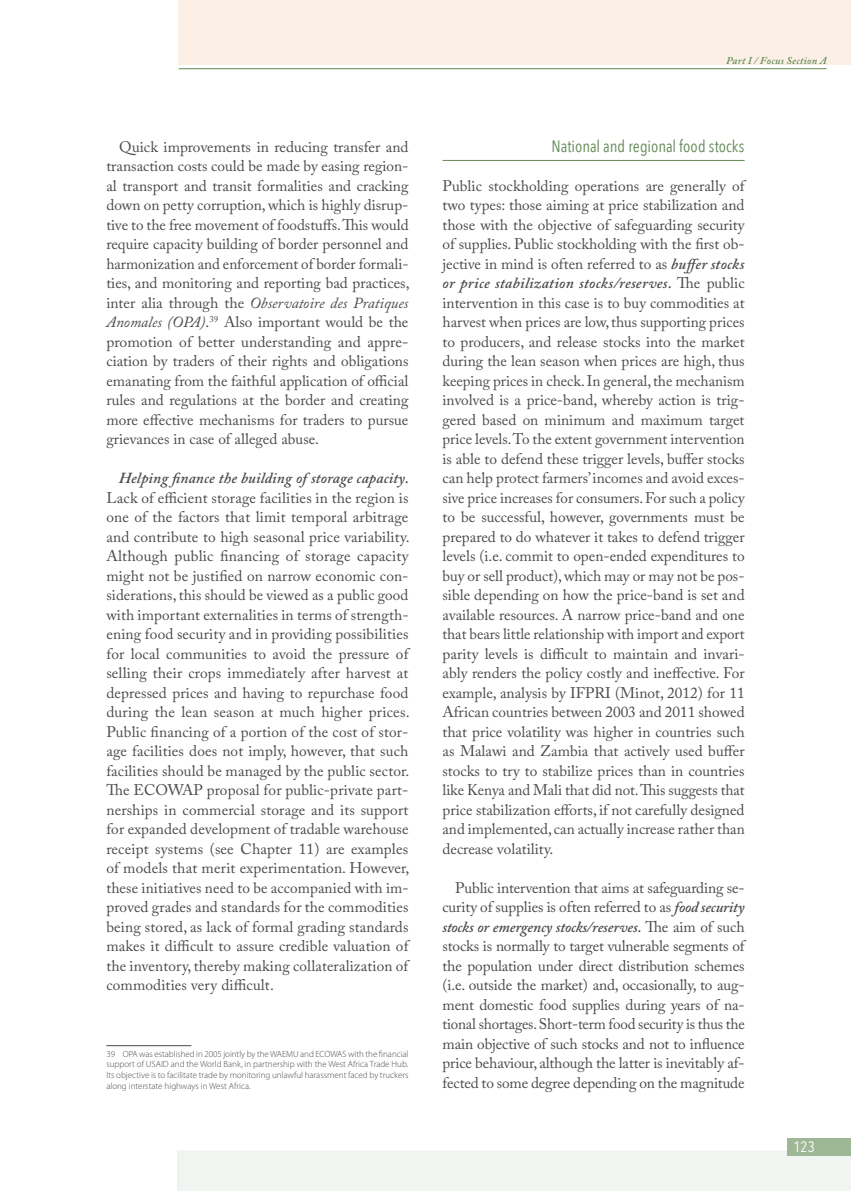
<style>
.page{position:relative;width:851px;height:1191px;background:#fff}
.page>*{position:absolute;margin:0;border:0;box-sizing:border-box;transform-origin:0 0}
.t1{font:16.5px "Avenir Next Condensed";color:#638b57}
.t2{font:15.3px/19.5px "Adobe Caslon Pro";color:#4a4a49;text-align:justify}
.t3{font:italic 600 15.3px "Adobe Caslon Pro";letter-spacing:.01em;color:#4a4a49}
.t4{font:15px "Avenir Next Condensed";color:#fff}
.t5{font:italic 600 10.5px "Adobe Caslon Pro";letter-spacing:.03em;color:#638b57}
.t6{font:300 9px/10.8px "Myriad Pro";color:#4a4a49;text-align:justify}
.s1{font-style:italic}
.s2{font-weight:600;font-style:italic}
</style>
<div class="page">
<div style="left:177px;top:1151px;width:673px;height:40px;background:#f0f5f2"></div>
<div style="left:787px;top:1138px;width:63px;height:17px;background:#9eb795"></div>
<div style="left:179px;top:0;width:671px;height:65px;background:#fcf0e6"></div>
<hr style="left:179px;top:68px;width:647px;height:1px;background:#638b57">
<hr style="left:106px;top:1045px;width:85px;height:1px;background:#4a4a49">
<hr style="left:442px;top:160px;width:302px;height:1px;background:#638b57">
<p class="t2" style="left:106px;top:136px;width:304px;text-indent:13px">Quick improvements in reducing transfer and transaction costs could be made by easing region&shy;al transport and transit formalities and cracking down on petty corruption, which is highly disrup&shy;tive to the free movement of foodstuffs. This would require capacity building of border personnel and harmonization and enforcement of border formali&shy;ties, and monitoring and reporting bad practices, inter alia through the <span class="s1">Observatoire des Pratiques Anomales (OPA)</span>.<sup>39</sup> Also important would be the promotion of better understanding and appre&shy;ciation by traders of their rights and obligations emanating from the faithful application of official rules and regulations at the border and creating more effective mechanisms for traders to pursue grievances in case of alleged abuse.</p>
<p class="t3" style="left:119px;top:469px;width:291px">Helping finance the building of storage capacity.</p>
<p class="t2" style="left:106px;top:488px;width:305px">Lack of efficient storage facilities in the region is one of the factors that limit temporal arbitrage and contribute to high seasonal price variability.<br>Although public financing of storage capacity might not be justified on narrow economic con&shy;siderations, this should be viewed as a public good with important externalities in terms of strength&shy;ening food security and in providing possibilities for local communities to avoid the pressure of selling their crops immediately after harvest at depressed prices and having to repurchase food during the lean season at much higher prices.<br>Public financing of a portion of the cost of stor&shy;age facilities does not imply, however, that such facilities should be managed by the public sector.<br>The ECOWAP proposal for public-private part&shy;nerships in commercial storage and its support for expanded development of tradable warehouse receipt systems (see Chapter 11) are examples of models that merit experimentation. However, these initiatives need to be accompanied with im&shy;proved grades and standards for the commodities being stored, as lack of formal grading standards makes it difficult to assure credible valuation of the inventory, thereby making collateralization of commodities very difficult.</p>
<p class="t6" style="left:106px;top:1048px;width:303px">39 OPA was established in 2005 jointly by the WAEMU and ECOWAS with the financial support of USAID and the World Bank, in partnership with the West Africa Trade Hub.<br>Its objective is to facilitate trade by monitoring unlawful harassment faced by truckers along interstate highways in West Africa.</p>
<p class="t5" style="left:725px;top:54px;width:102px">Part I / Focus Section A</p>
<p class="t1" style="left:551px;top:136px;width:194px">National and regional food stocks</p>
<p class="t2" style="left:442px;top:175px;width:304px">Public stockholding operations are generally of two types: those aiming at price stabilization and those with the objective of safeguarding security of supplies. Public stockholding with the first ob&shy;jective in mind is often referred to as <span class="s2">buffer stocks or price stabilization stocks/reserves.</span> The public intervention in this case is to buy commodities at harvest when prices are low, thus supporting prices to producers, and release stocks into the market during the lean season when prices are high, thus keeping prices in check. In general, the mechanism involved is a price-band, whereby action is trig&shy;gered based on minimum and maximum target price levels. To the extent government intervention is able to defend these trigger levels, buffer stocks can help protect farmers’ incomes and avoid exces&shy;sive price increases for consumers. For such a policy to be successful, however, governments must be prepared to do whatever it takes to defend trigger levels (i.e. commit to open-ended expenditures to buy or sell product), which may or may not be pos&shy;sible depending on how the price-band is set and available resources. A narrow price-band and one that bears little relationship with import and export parity levels is difficult to maintain and invari&shy;ably renders the policy costly and ineffective. For example, analysis by IFPRI (Minot, 2012) for 11<br>African countries between 2003 and 2011 showed that price volatility was higher in countries such as Malawi and Zambia that actively used buffer stocks to try to stabilize prices than in countries like Kenya and Mali that did not. This suggests that price stabilization efforts, if not carefully designed and implemented, can actually increase rather than decrease volatility.</p>
<p class="t2" style="left:442px;top:877px;width:304px;text-indent:13px">Public intervention that aims at safeguarding se&shy;curity of supplies is often referred to as <span class="s2">food security stocks or emergency stocks/reserves.</span> The aim of such stocks is normally to target vulnerable segments of the population under direct distribution schemes (i.e. outside the market) and, occasionally, to aug&shy;ment domestic food supplies during years of na&shy;tional shortages. Short-term food security is thus the main objective of such stocks and not to influence price behaviour, although the latter is inevitably af&shy;fected to some degree depending on the magnitude</p>
<p class="t4" style="left:793px;top:1137px;width:23px">123</p>
</div>
